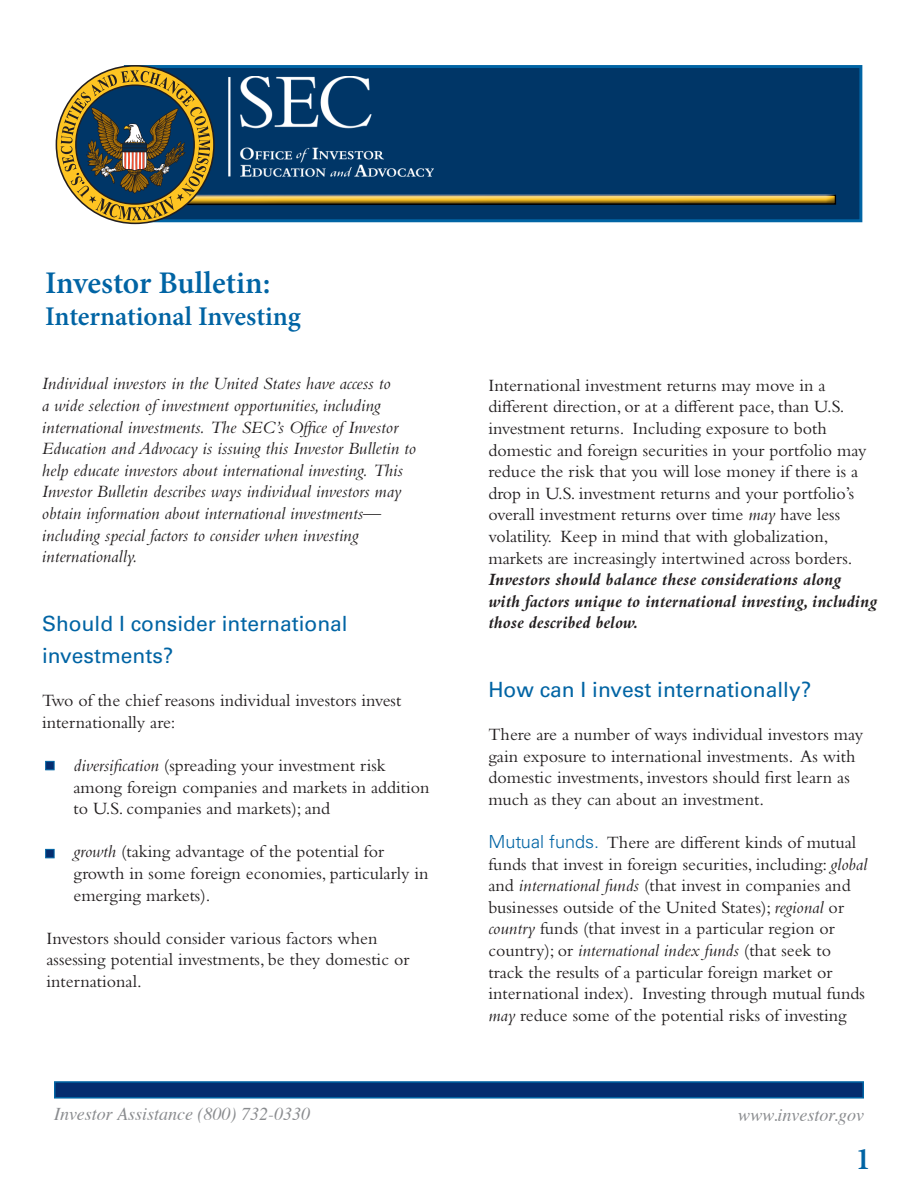
<style>
.page{position:relative;width:918px;height:1188px;background:#fff}
.page>*{position:absolute;margin:0;border:0;box-sizing:border-box;transform-origin:0 0}
.t1{font:600 31.5px "Minion Pro";color:#0064a4}
.t2{font:600 27px "Minion Pro";letter-spacing:-.005em;color:#0064a4}
.Heading_2{font:21px/32.4px "Univers LT Std";color:#0064a4}
.Normal__Web{font:18px/21.6px "Bembo Std";color:#231f20}
.Normal__Web-2{font:italic 18px/21.6px "Bembo Std";color:#231f20}
.Heading_2-2{font:18px/21.6px "Bembo Std";color:#231f20}
.t3{font:italic 18px "Times";color:#8a8c8f}
.s1{font-style:italic}
.s2{font-weight:700;font-style:italic}
.s3{font-family:"Univers LT Std";font-weight:300;color:#0064a4}
</style>
<div class="page">
<div style="left:54px;top:1081px;width:810px;height:18px;background:#052d6f;border:2px solid #0064a4"></div>
<div style="left:124px;top:65px;width:738px;height:157px;background:#003667;border:3px solid #0064a4"></div>
<img style="left:228px;top:77px;width:205px;height:100px">
<div style="left:170px;top:193px;width:668px;height:11px;background:#fff;opacity:.75"></div>
<div style="left:170px;top:195px;width:668px;height:12px;background:#231f20;opacity:.75"></div>
<svg style="left:56px;top:65px;width:159px;height:159px"></svg>
<div style="left:45px;top:761px;width:10px;height:9px;background:#052d6f;border:1px solid #0064a4"></div>
<div style="left:45px;top:849px;width:10px;height:9px;background:#052d6f;border:1px solid #0064a4"></div>
<p class="t1" style="left:45px;top:261px;width:227px">Investor Bulletin:</p>
<p class="t2" style="left:45px;top:298px;width:257px">International Investing</p>
<p class="Normal__Web-2" style="left:42px;top:373px;width:376px">Individual investors in the United States have access to<br>a wide selection of investment opportunities, including international investments. The SEC’s Office of Investor Education and Advocacy is issuing this Investor Bulletin to help educate investors about international investing. This Investor Bulletin describes ways individual investors may obtain information about international investments— including special factors to consider when investing internationally.</p>
<p class="Heading_2" style="left:42px;top:607px;width:307px">Should I consider international investments?</p>
<p class="Normal__Web" style="left:42px;top:689px;width:361px">Two of the chief reasons individual investors invest internationally are:</p>
<p class="Normal__Web" style="left:74px;top:754px;width:358px"><span class="s1">diversification</span> (spreading your investment risk among foreign companies and markets in addition to U.S. companies and markets); and</p>
<p class="Normal__Web" style="left:74px;top:841px;width:357px"><span class="s1">growth</span> (taking advantage of the potential for growth in some foreign economies, particularly in emerging markets).</p>
<p class="Normal__Web" style="left:46px;top:927px;width:364px">Investors should consider various factors when assessing potential investments, be they domestic or international.</p>
<p class="Normal__Web" style="left:488px;top:374px;width:390px">International investment returns may move in a different direction, or at a different pace, than U.S. investment returns. Including exposure to both domestic and foreign securities in your portfolio may reduce the risk that you will lose money if there is a drop in U.S. investment returns and your portfolio’s overall investment returns over time <span class="s1">may</span> have less volatility. Keep in mind that with globalization, markets are increasingly intertwined across borders.<br><span class="s2">Investors should balance these considerations along with factors unique to international investing, including those described below.</span></p>
<p class="Heading_2" style="left:488px;top:673px;width:324px">How can I invest internationally?</p>
<p class="Heading_2-2" style="left:488px;top:723px;width:376px">There are a number of ways individual investors may gain exposure to international investments. As with domestic investments, investors should first learn as much as they can about an investment.</p>
<p class="Normal__Web" style="left:488px;top:831px;width:380px"><span class="s3">Mutual funds.</span> There are different kinds of mutual funds that invest in foreign securities, including: <span class="s1">global </span>and <span class="s1">international funds</span> (that invest in companies and businesses outside of the United States); <span class="s1">regional</span> or <span class="s1">country</span> funds (that invest in a particular region or country); or <span class="s1">international index funds</span> (that seek to track the results of a particular foreign market or international index). Investing through mutual funds <span class="s1">may</span> reduce some of the potential risks of investing</p>
<p class="t3" style="left:54px;top:1098px;width:258px">Investor Assistance (800) 732-0330</p>
<p class="t3" style="left:738px;top:1100px;width:127px">www.investor.gov</p>
<p class="t1" style="left:855px;top:1137px;width:17px">1</p>
</div>
